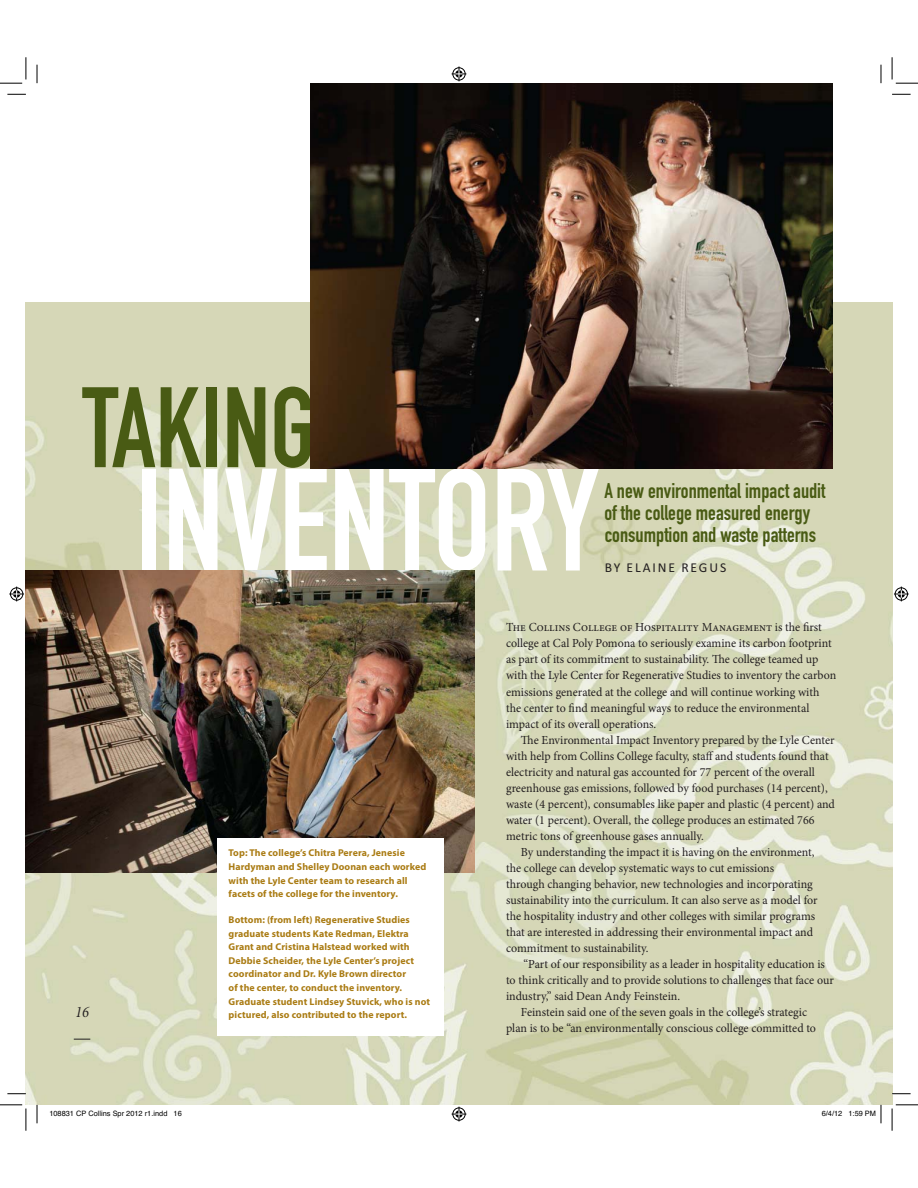
<style>
.page{position:relative;width:918px;height:1188px;background:#fff}
.page>*{position:absolute;margin:0;border:0;box-sizing:border-box;transform-origin:0 0}
.t1{font:143.1px "DIN Engschrift LTCE";color:#fff;scale:.95 1}
.t2{font:112.35px "DIN Engschrift LTCE";color:#495b14;scale:.95 1}
.t3{font:21px/22.2px "DIN Engschrift LTCE";color:#495b14}
.t4{font:italic condensed 16.05px "Minion";color:#231f20}
.t5{font:13.5px "Calibri";letter-spacing:.14em;color:#231f20}
.t6{font:12.3px/16px "Minion Pro";color:#231f20}
.t7{font:700 9.9px/13.5px "Myriad Pro";letter-spacing:.01em;color:#aa7c14}
.t8{font:7.35px "Helvetica";color:#000}
</style>
<div class="page">
<img style="left:26px;top:303px;width:866px;height:802px">
<svg style="left:74px;top:1039px;width:16px;height:1px"></svg>
<img style="left:26px;top:571px;width:448px;height:302px">
<div style="left:218px;top:838px;width:226px;height:198px;background:#fff"></div>
<img style="left:310px;top:83px;width:522px;height:386px">
<svg style="left:7px;top:94px;width:19px;height:1px"></svg>
<svg style="left:892px;top:94px;width:19px;height:1px"></svg>
<svg style="left:7px;top:1093px;width:19px;height:1px"></svg>
<svg style="left:892px;top:1093px;width:19px;height:1px"></svg>
<svg style="left:36px;top:65px;width:2px;height:18px"></svg>
<svg style="left:36px;top:1105px;width:2px;height:18px"></svg>
<svg style="left:880px;top:65px;width:2px;height:18px"></svg>
<svg style="left:0;top:57px;width:27px;height:27px"></svg>
<svg style="left:0;top:1105px;width:27px;height:26px"></svg>
<svg style="left:892px;top:57px;width:26px;height:27px"></svg>
<svg style="left:892px;top:1105px;width:26px;height:26px"></svg>
<svg style="left:452px;top:67px;width:14px;height:14px"></svg>
<svg style="left:452px;top:1107px;width:14px;height:14px"></svg>
<svg style="left:9px;top:587px;width:15px;height:14px"></svg>
<svg style="left:894px;top:587px;width:15px;height:14px"></svg>
<svg style="left:880px;top:1105px;width:2px;height:18px"></svg>
<h2 class="t2" style="left:83px;top:386px;width:247px">TAKING</h2>
<h1 class="t1" style="left:135px;top:467px;width:490px">INVENTORY</h1>
<h3 class="t3" style="left:605px;top:481px;width:222px">A new environmental impact audit of the college measured energy consumption and waste patterns</h3>
<p class="t5" style="left:605px;top:560px;width:123px">BY ELAINE REGUS</p>
<h3 class="t4" style="left:75px;top:1005px;width:15px">16</h3>
<p class="t7" style="left:229px;top:847px;width:199px">Top: The college’s Chitra Perera, Jenesie Hardyman and Shelley Doonan each worked with the Lyle Center team to research all facets of the college for the inventory.</p>
<p class="t7" style="left:229px;top:914px;width:203px">Bottom: (from left) Regenerative Studies graduate students Kate Redman, Elektra Grant and Cristina Halstead worked with Debbie Scheider, the Lyle Center’s project coordinator and Dr. Kyle Brown director<br>of the center, to conduct the inventory.<br>Graduate student Lindsey Stuvick, who is not pictured, also contributed to the report.</p>
<p class="t6" style="left:506px;top:620px;width:332px">The Collins College of Hospitality Management is the first college at Cal Poly Pomona to seriously examine its carbon footprint as part of its commitment to sustainability. The college teamed up with the Lyle Center for Regenerative Studies to inventory the carbon emissions generated at the college and will continue working with the center to find meaningful ways to reduce the environmental impact of its overall operations.</p>
<p class="t6" style="left:521px;top:733px;width:315px">The Environmental Impact Inventory prepared by the Lyle Center</p>
<p class="t6" style="left:506px;top:749px;width:324px">with help from Collins College faculty, staff and students found that</p>
<p class="t6" style="left:506px;top:765px;width:310px">electricity and natural gas accounted for 77 percent of the overall</p>
<p class="t6" style="left:506px;top:781px;width:323px">greenhouse gas emissions, followed by food purchases (14 percent),</p>
<p class="t6" style="left:506px;top:797px;width:330px">waste (4 percent), consumables like paper and plastic (4 percent) and</p>
<p class="t6" style="left:506px;top:813px;width:310px">water (1 percent). Overall, the college produces an estimated 766</p>
<p class="t6" style="left:506px;top:829px;width:199px">metric tons of greenhouse gases annually.</p>
<p class="t6" style="left:521px;top:845px;width:295px">By understanding the impact it is having on the environment,</p>
<p class="t6" style="left:506px;top:861px;width:270px">the college can develop systematic ways to cut emissions</p>
<p class="t6" style="left:506px;top:877px;width:308px">through changing behavior, new technologies and incorporating</p>
<p class="t6" style="left:506px;top:893px;width:313px">sustainability into the curriculum. It can also serve as a model for</p>
<p class="t6" style="left:506px;top:909px;width:311px">the hospitality industry and other colleges with similar programs</p>
<p class="t6" style="left:506px;top:925px;width:309px">that are interested in addressing their environmental impact and</p>
<p class="t6" style="left:506px;top:941px;width:144px">commitment to sustainability.</p>
<p class="t6" style="left:524px;top:957px;width:303px">“Part of our responsibility as a leader in hospitality education is</p>
<p class="t6" style="left:506px;top:973px;width:329px">to think critically and to provide solutions to challenges that face our</p>
<p class="t6" style="left:506px;top:989px;width:176px">industry,” said Dean Andy Feinstein.</p>
<p class="t6" style="left:521px;top:1005px;width:288px">Feinstein said one of the seven goals in the college’s strategic</p>
<p class="t6" style="left:506px;top:1021px;width:311px">plan is to be “an environmentally conscious college committed to</p>
<p class="t8" style="left:49px;top:1111px;width:134px">108831 CP Collins Spr 2012 r1.indd 16</p>
<p class="t8" style="left:822px;top:1111px;width:56px">6/4/12 1:59 PM</p>
</div>
